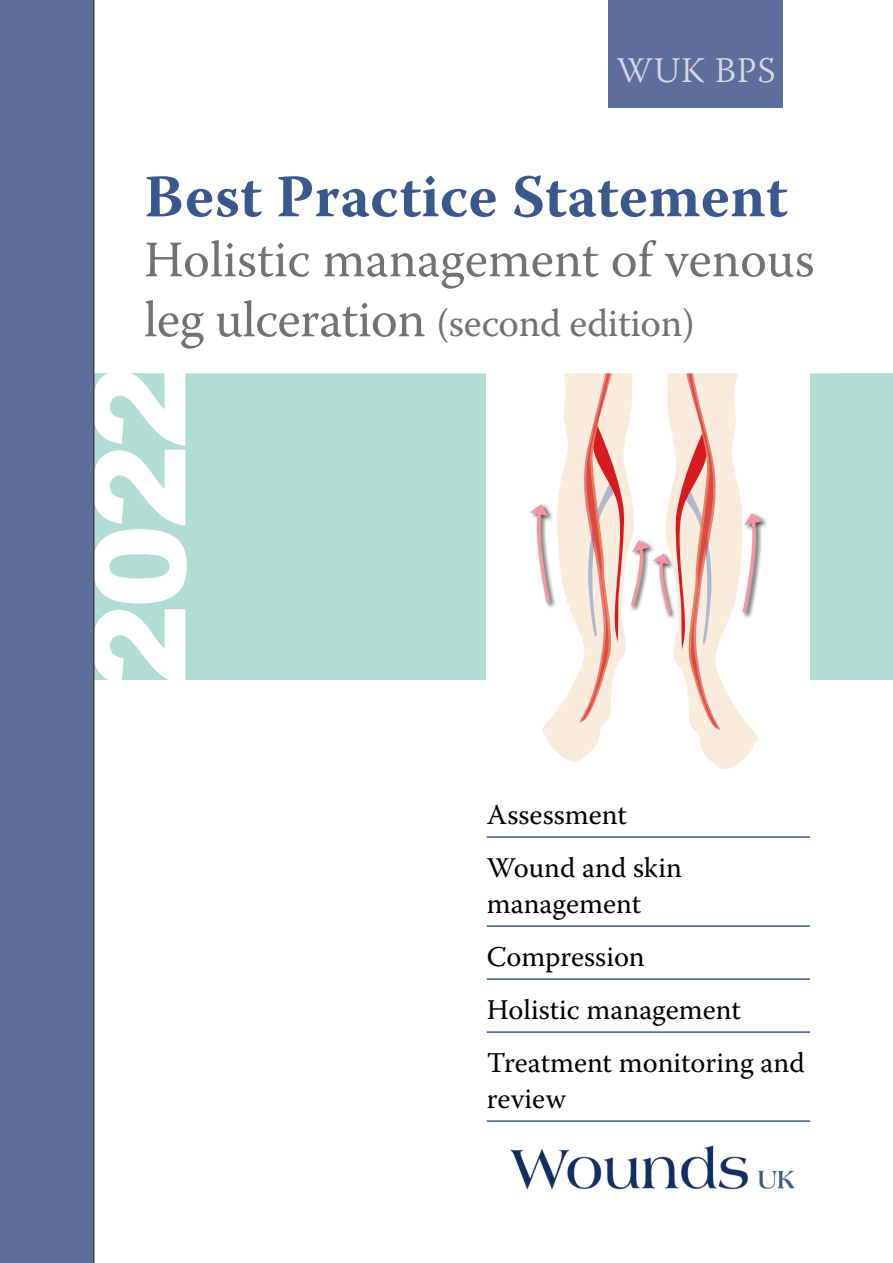
<style>
.page{position:relative;width:893px;height:1263px;background:#fff}
.page>*{position:absolute;margin:0;border:0;box-sizing:border-box;transform-origin:0 0}
.t1{font:900 127.2px "Arial";color:#fff}
.t2{font:700 60px "Warnock Pro";letter-spacing:.005em;color:#3a588b}
.t3{font:51px "Warnock Pro";color:#737172}
.t4{font:39px "Warnock Pro";letter-spacing:-.01em;color:#737172}
.t5{font:300 36px "Warnock Pro";letter-spacing:.025em;color:#d8d8e4}
.t6{font:28.5px/52.9px "Warnock Pro";color:#000}
.s1{font-size:51px}
</style>
<div class="page">
<div style="left:0;top:374px;width:893px;height:306px;background:#b1ddd4"></div>
<div style="left:486px;top:351px;width:324px;height:351px;background:#fff"></div>
<div style="left:608px;top:0;width:175px;height:107px;background:#5c6e9c"></div>
<svg style="left:542px;top:373px;width:58px;height:389px"></svg>
<div style="left:528px;top:503px;width:29px;height:106px;background:#000;opacity:.75"></div>
<svg style="left:530px;top:504px;width:22px;height:102px"></svg>
<svg style="left:697px;top:373px;width:61px;height:397px"></svg>
<div style="left:741px;top:511px;width:28px;height:108px;background:#000;opacity:.75"></div>
<svg style="left:741px;top:513px;width:22px;height:103px"></svg>
<svg style="left:573px;top:373px;width:153px;height:360px"></svg>
<hr style="left:487px;top:836px;width:323px;height:2px;background:#3a588b">
<hr style="left:487px;top:925px;width:323px;height:2px;background:#3a588b">
<hr style="left:487px;top:978px;width:323px;height:2px;background:#3a588b">
<hr style="left:487px;top:1031px;width:323px;height:2px;background:#3a588b">
<hr style="left:487px;top:1120px;width:323px;height:2px;background:#3a588b">
<div style="left:0;top:0;width:94px;height:1263px;background:#5c6e9c"></div>
<img style="left:507px;top:1120px;width:294px;height:70px">
<p class="t5" style="left:617px;top:48px;width:160px">WUK BPS</p>
<h2 class="t2" style="left:144px;top:160px;width:645px">Best Practice Statement</h2>
<h3 class="t3" style="left:144px;top:229px;width:672px">Holistic management of venous</h3>
<h3 class="t4" style="left:144px;top:300px;width:552px"><span class="s1">leg ulceration</span> (second edition)</h3>
<h1 class="t1" style="left:47px;top:689px;width:326px;rotate:-90deg">2022</h1>
<p class="t6" style="left:487px;top:787px;width:197px">Assessment<br>Wound and skin</p>
<p class="t6" style="left:487px;top:876px;width:319px">management<br>Compression<br>Holistic management<br>Treatment monitoring and</p>
<p class="t6" style="left:487px;top:1071px;width:81px">review</p>
</div>
